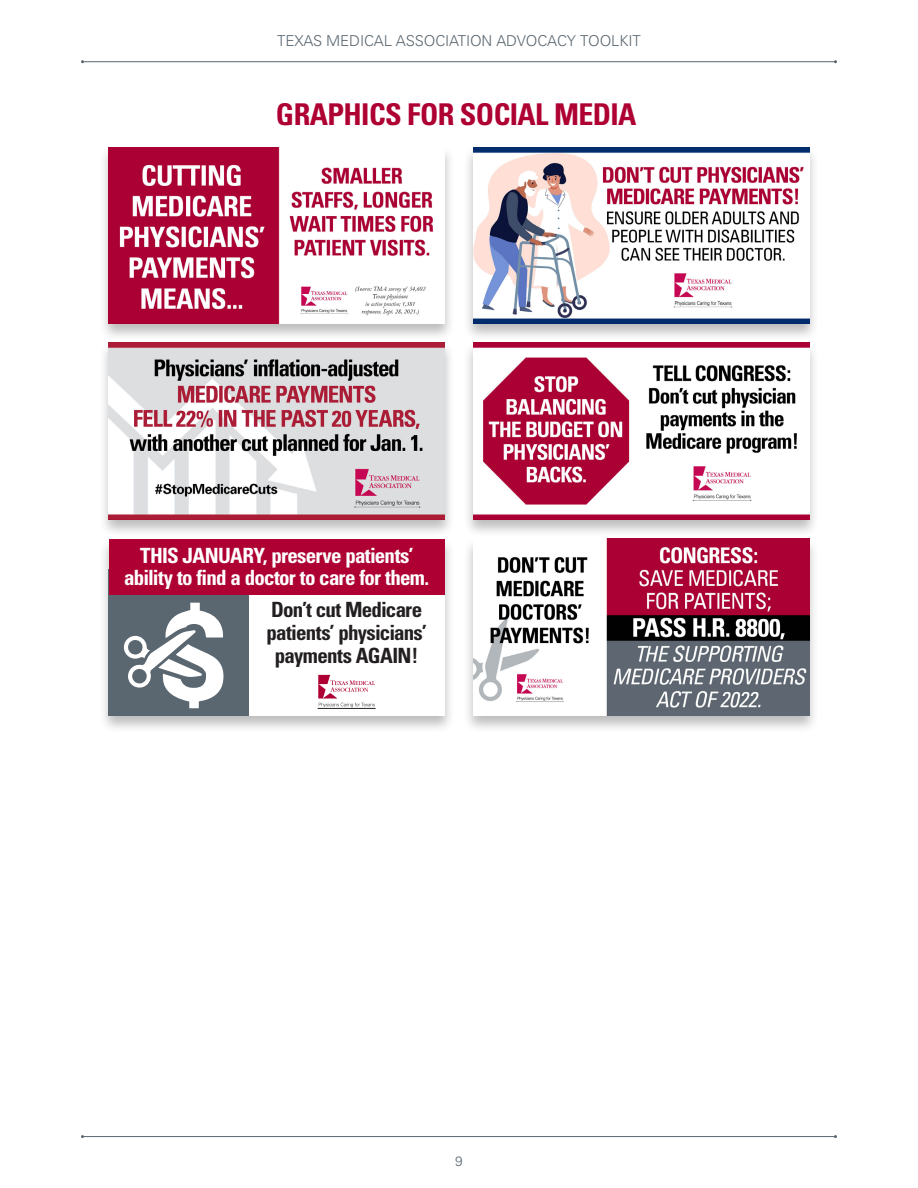
<style>
.page{position:relative;width:918px;height:1188px;background:#fff}
.page>*{position:absolute;margin:0;border:0;box-sizing:border-box;transform-origin:0 0}
.t1{font:700 condensed 30px "Univers";letter-spacing:-.02em;color:#ae0032}
.t2{font:700 condensed 21px/22.4px "Univers";letter-spacing:-.035em;color:#fff;text-align:center}
.t3{font:700 condensed 21px/23.2px "Univers";letter-spacing:-.04em;color:#231f20;text-align:center}
.t4{font:300 15px "Univers";letter-spacing:-.01em;color:#5a6670}
.t5{font:300 13.5px "Univers";color:#5a6670}
</style>
<div class="page">
<hr style="left:82px;top:61px;width:754px;height:1px;background:#5a6670">
<hr style="left:82px;top:1136px;width:754px;height:1px;background:#5a6670">
<div style="left:98px;top:537px;width:357px;height:196px;background:#231f20;opacity:.3"></div>
<div style="left:109px;top:539px;width:336px;height:176px;background:#fff"></div>
<div style="left:109px;top:569px;width:140px;height:146px;background:#5a6670"></div>
<div style="left:109px;top:539px;width:336px;height:55px;background:#ae0032"></div>
<svg style="left:318px;top:675px;width:58px;height:34px"></svg>
<svg style="left:124px;top:603px;width:100px;height:105px"></svg>
<div style="left:98px;top:145px;width:357px;height:197px;background:#231f20;opacity:.3"></div>
<img style="left:109px;top:147px;width:336px;height:176px">
<div style="left:98px;top:341px;width:357px;height:196px;background:#231f20;opacity:.3"></div>
<img style="left:109px;top:343px;width:336px;height:176px">
<div style="left:463px;top:145px;width:356px;height:197px;background:#231f20;opacity:.3"></div>
<img style="left:473px;top:147px;width:336px;height:176px">
<div style="left:463px;top:341px;width:356px;height:196px;background:#231f20;opacity:.3"></div>
<img style="left:473px;top:343px;width:336px;height:176px">
<div style="left:463px;top:537px;width:356px;height:196px;background:#231f20;opacity:.3"></div>
<img style="left:473px;top:539px;width:336px;height:176px">
<p class="t4" style="left:277px;top:31px;width:365px">TEXAS MEDICAL ASSOCIATION ADVOCACY TOOLKIT</p>
<h1 class="t1" style="left:276px;top:96px;width:362px">GRAPHICS FOR SOCIAL MEDIA</h1>
<p class="t2" style="left:124px;top:544px;width:306px">THIS JANUARY, preserve patients’ ability to find a doctor to care for them.</p>
<p class="t3" style="left:267px;top:597px;width:162px">Don’t cut Medicare patients’ physicians’ payments AGAIN!</p>
<p class="t5" style="left:455px;top:1153px;width:9px">9</p>
</div>
